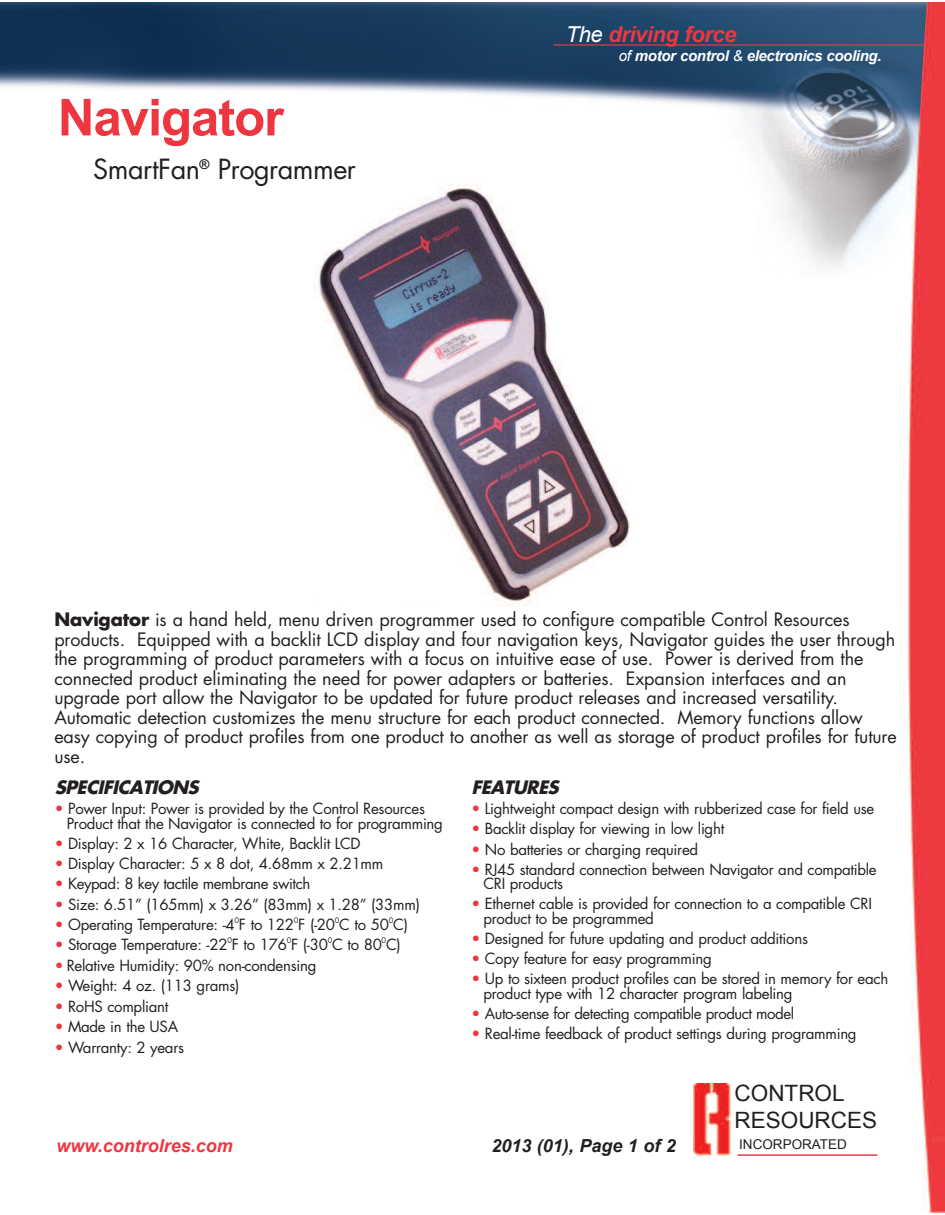
<style>
.page{position:relative;width:945px;height:1215px;background:#fff}
.page>*{position:absolute;margin:0;border:0;box-sizing:border-box;transform-origin:0 0}
.t1{font:700 51px "Arial";letter-spacing:-.02em;color:#ee3640}
.t2{font:27px "Futura LT";letter-spacing:-.02em;color:#231f20}
.t3{font:22.5px/27px "Arial";color:#231f20}
.t4{font:italic 700 21.9px "Arial";letter-spacing:-.02em;color:#ee3640}
.t5{font:18px/19.5px "Futura LT";letter-spacing:-.005em;color:#231f20}
.t6{font:italic 700 18px "Futura LT";color:#231f20}
.t7{font:italic 700 18px "Arial";color:#ee3640}
.t8{font:italic 700 18px "Arial";color:#231f20}
.t9{font:15px/14.2px "Futura LT";letter-spacing:-.02em;color:#231f20}
.t10{font:italic 700 15px "Arial";letter-spacing:-.02em;color:#fff}
.t11{font:13.5px "Arial";color:#231f20}
.t12{font:7.5px "Futura LT";color:#231f20}
.s1{font-weight:400;color:#fff}
.s2{font-weight:400}
.s3{font-weight:700}
.s4{color:#ee3640}
.s5{color:#ee3a41}
</style>
<div class="page">
<img style="left:0;top:2px;width:945px;height:1211px">
<hr style="left:554px;top:44px;width:391px;height:2px;background:#ee3640">
<div style="left:693px;top:1083px;width:38px;height:79px;background:#fff"></div>
<img style="left:694px;top:1084px;width:37px;height:74px">
<div style="left:733px;top:1076px;width:171px;height:85px;background:#fff"></div>
<img style="left:312px;top:184px;width:326px;height:422px">
<hr style="left:738px;top:1154px;width:139px;height:2px;background:#ee3640">
<div style="left:53px;top:610px;width:847px;height:160px;background:#fff"></div>
<h1 class="t1" style="left:58px;top:89px;width:228px">Navigator</h1>
<h2 class="t2" style="left:93px;top:156px;width:264px">SmartFan<sup>®</sup> Programmer</h2>
<h3 class="t4" style="left:566px;top:22px;width:172px"><span class="s1">The</span> driving force</h3>
<p class="t10" style="left:619px;top:48px;width:264px"><span class="s2">of</span> motor control <span class="s2">&amp;</span> electronics cooling.</p>
<p class="t5" style="left:54px;top:611px;width:844px"><span class="s3">Navigator</span> is a hand held, menu driven programmer used to configure compatible Control Resources products. Equipped with a backlit LCD display and four navigation keys, Navigator guides the user through the programming of product parameters with a focus on intuitive ease of use. Power is derived from the connected product eliminating the need for power adapters or batteries. Expansion interfaces and an upgrade port allow the Navigator to be updated for future product releases and increased versatility.<br>Automatic detection customizes the menu structure for each product connected. Memory functions allow easy copying of product profiles from one product to another as well as storage of product profiles for future use.</p>
<p class="t6" style="left:55px;top:779px;width:150px">SPECIFICATIONS</p>
<p class="t9" style="left:67px;top:803px;width:378px;text-indent:-12px"><span class="s4">•</span> Power Input: Power is provided by the Control Resources<br>Product that the Navigator is connected to for programming</p>
<p class="t9" style="left:55px;top:837px;width:308px"><span class="s4">•</span> Display: 2 x 16 Character, White, Backlit LCD</p>
<p class="t9" style="left:55px;top:858px;width:330px"><span class="s4">•</span> Display Character: 5 x 8 dot, 4.68mm x 2.21mm</p>
<p class="t9" style="left:55px;top:878px;width:257px"><span class="s4">•</span> Keypad: 8 key tactile membrane switch</p>
<p class="t9" style="left:55px;top:898px;width:367px"><span class="s4">•</span> Size: 6.51” (165mm) x 3.26” (83mm) x 1.28” (33mm)</p>
<p class="t9" style="left:55px;top:918px;width:355px"><span class="s4">•</span> Operating Temperature: -4 F to 122 F (-20 C to 50 C)</p>
<p class="t12" style="left:235px;top:917px;width:6px">0</p>
<p class="t12" style="left:294px;top:917px;width:6px">0</p>
<p class="t12" style="left:335px;top:917px;width:6px">0</p>
<p class="t12" style="left:389px;top:917px;width:6px">0</p>
<p class="t9" style="left:55px;top:939px;width:348px"><span class="s4">•</span> Storage Temperature: -22 F to 176 F (-30 C to 80 C)</p>
<p class="t12" style="left:227px;top:937px;width:6px">0</p>
<p class="t12" style="left:287px;top:937px;width:6px">0</p>
<p class="t12" style="left:328px;top:937px;width:6px">0</p>
<p class="t12" style="left:382px;top:937px;width:6px">0</p>
<p class="t9" style="left:55px;top:960px;width:263px"><span class="s5">•</span> Relative Humidity: 90% non-condensing</p>
<p class="t9" style="left:55px;top:980px;width:186px"><span class="s4">•</span> Weight: 4 oz. (113 grams)</p>
<p class="t9" style="left:55px;top:1000px;width:115px"><span class="s4">•</span> RoHS compliant</p>
<p class="t9" style="left:55px;top:1020px;width:125px"><span class="s4">•</span> Made in the USA</p>
<p class="t9" style="left:55px;top:1041px;width:131px"><span class="s4">•</span> Warranty: 2 years</p>
<p class="t6" style="left:471px;top:779px;width:93px">FEATURES</p>
<p class="t9" style="left:471px;top:803px;width:404px"><span class="s4">•</span> Lightweight compact design with rubberized case for field use</p>
<p class="t9" style="left:471px;top:823px;width:254px"><span class="s4">•</span> Backlit display for viewing in low light</p>
<p class="t9" style="left:471px;top:843px;width:228px"><span class="s4">•</span> No batteries or charging required</p>
<p class="t9" style="left:483px;top:863px;width:395px;text-indent:-12px"><span class="s4">•</span> RJ45 standard connection between Navigator and compatible<br>CRI products</p>
<p class="t9" style="left:483px;top:898px;width:390px;text-indent:-12px"><span class="s4">•</span> Ethernet cable is provided for connection to a compatible CRI product to be programmed</p>
<p class="t9" style="left:471px;top:932px;width:338px"><span class="s4">•</span> Designed for future updating and product additions</p>
<p class="t9" style="left:471px;top:953px;width:242px"><span class="s4">•</span> Copy feature for easy programming</p>
<p class="t9" style="left:483px;top:973px;width:406px;text-indent:-12px"><span class="s4">•</span> Up to sixteen product profiles can be stored in memory for each product type with 12 character program labeling</p>
<p class="t9" style="left:471px;top:1007px;width:324px"><span class="s4">•</span> Auto-sense for detecting compatible product model</p>
<p class="t9" style="left:471px;top:1028px;width:387px"><span class="s4">•</span> Real-time feedback of product settings during programming</p>
<p class="t7" style="left:56px;top:1136px;width:178px">www.controlres.com</p>
<p class="t8" style="left:491px;top:1136px;width:186px">2013 (01), Page 1 of 2</p>
<h3 class="t3" style="left:735px;top:1080px;width:144px">CONTROL<br>RESOURCES</h3>
<p class="t11" style="left:739px;top:1137px;width:109px">INCORPORATED</p>
</div>
